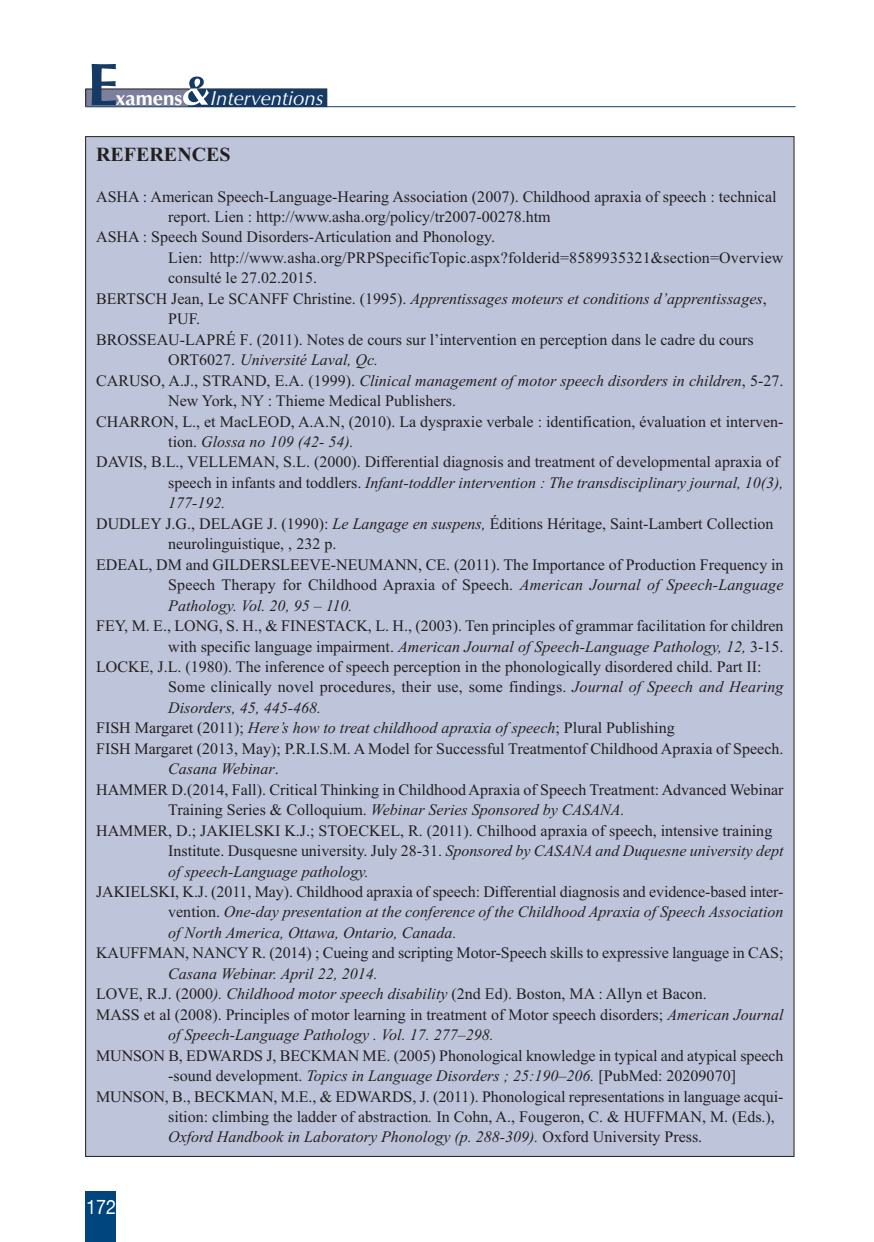
<style>
.page{position:relative;width:874px;height:1242px;background:#fff}
.page>*{position:absolute;margin:0;border:0;box-sizing:border-box;transform-origin:0 0}
.t1{font:700 60.2px "Optima";color:#153a65;scale:1.04 1}
.t2{font:italic 20.4px "Optima";color:#fff}
.t3{font:700 20.4px "Optima";color:#fff}
.t4{font:700 20px "Times New Roman";color:#231f20}
.t5{font:20px "Helvetica Neue";color:#fff;scale:.9 1}
.t6{font:16px "Times New Roman";color:#231f20}
.t7{font:italic 16px/20.4px "Times New Roman";color:#231f20;text-align:justify}
.s1{font-style:normal}
.s2{font-style:italic}
</style>
<div class="page">
<div style="left:85px;top:1191px;width:31px;height:51px;background:#01457f"></div>
<div style="left:86px;top:137px;width:707px;height:1019px;background:#bec5db"></div>
<div style="left:86px;top:89px;width:240px;height:18px;background:#7c809d"></div>
<hr style="left:86px;top:106px;width:709px;height:1px;background:#153a65">
<div style="left:188px;top:89px;width:138px;height:18px;background:#153a65"></div>
<svg style="left:183px;top:77px;width:26px;height:28px"></svg>
<h1 class="t1" style="left:87px;top:50px;width:32px">E</h1>
<p class="t3" style="left:115px;top:86px;width:68px">xamens</p>
<p class="t2" style="left:210px;top:86px;width:115px">Interventions</p>
<p class="t4" style="left:96px;top:142px;width:136px">REFERENCES</p>
<p class="t6" style="left:96px;top:187px;width:681px">ASHA : American Speech-Language-Hearing Association (2007). Childhood apraxia of speech : technical</p>
<p class="t6" style="left:168px;top:207px;width:384px">report. Lien : http://www.asha.org/policy/tr2007-00278.htm</p>
<p class="t6" style="left:96px;top:228px;width:400px">ASHA : Speech Sound Disorders-Articulation and Phonology.</p>
<p class="t6" style="left:168px;top:248px;width:616px">Lien: http://www.asha.org/PRPSpecificTopic.aspx?folderid=8589935321&amp;section=Overview</p>
<p class="t6" style="left:168px;top:268px;width:150px">consulté le 27.02.2015.</p>
<p class="t7" style="left:96px;top:288px;width:671px"><span class="s1">BERTSCH Jean, Le SCANFF Christine. (1995).</span> Apprentissages moteurs et conditions d’apprentissages<span class="s1">,</span></p>
<p class="t6" style="left:168px;top:309px;width:34px">PUF.</p>
<p class="t6" style="left:96px;top:330px;width:659px">BROSSEAU-LAPRÉ F. (2011). Notes de cours sur l’intervention en perception dans le cadre du cours</p>
<p class="t7" style="left:168px;top:349px;width:211px"><span class="s1">ORT6027.</span> Université Laval, Qc.</p>
<p class="t7" style="left:96px;top:370px;width:688px"><span class="s1">CARUSO, A.J., STRAND, E.A. (1999).</span> Clinical management of motor speech disorders in children<span class="s1">, 5-27.</span></p>
<p class="t6" style="left:168px;top:391px;width:289px">New York, NY : Thieme Medical Publishers.</p>
<p class="t6" style="left:96px;top:412px;width:688px">CHARRON, L., et MacLEOD, A.A.N, (2010). La dyspraxie verbale : identification, évaluation et interven-</p>
<p class="t7" style="left:168px;top:431px;width:187px"><span class="s1">tion.</span> Glossa no 109 (42- 54).</p>
<p class="t6" style="left:96px;top:452px;width:684px">DAVIS, B.L., VELLEMAN, S.L. (2000). Differential diagnosis and treatment of developmental apraxia of</p>
<p class="t7" style="left:168px;top:472px;width:616px"><span class="s1">speech in infants and toddlers.</span> Infant-toddler intervention : The transdisciplinary journal, 10(3),</p>
<p class="t7" style="left:168px;top:492px;width:59px">177-192.</p>
<p class="t6" style="left:96px;top:514px;width:678px">DUDLEY J.G., DELAGE J. (1990): <span class="s2">Le Langage en suspens,</span> Éditions Héritage, Saint-Lambert Collection</p>
<p class="t6" style="left:168px;top:534px;width:169px">neurolinguistique, , 232 p.</p>
<p class="t6" style="left:96px;top:555px;width:688px">EDEAL, DM and GILDERSLEEVE-NEUMANN, CE. (2011). The Importance of Production Frequency in</p>
<p class="t6" style="left:168px;top:575px;width:616px">Speech Therapy for Childhood Apraxia of Speech. <span class="s2">American Journal of Speech-Language</span></p>
<p class="t7" style="left:168px;top:595px;width:186px">Pathology. Vol. 20, 95 – 110.</p>
<p class="t6" style="left:96px;top:616px;width:688px">FEY, M. E., LONG, S. H., &amp; FINESTACK, L. H., (2003). Ten principles of grammar facilitation for children</p>
<p class="t7" style="left:168px;top:636px;width:616px"><span class="s1">with specific language impairment.</span> American Journal of Speech-Language Pathology, 12, <span class="s1">3-15.</span></p>
<p class="t6" style="left:96px;top:657px;width:666px">LOCKE, J.L. (1980). The inference of speech perception in the phonologically disordered child. Part II:</p>
<p class="t6" style="left:168px;top:677px;width:616px">Some clinically novel procedures, their use, some findings. <span class="s2">Journal of Speech and Hearing</span></p>
<p class="t7" style="left:168px;top:697px;width:154px">Disorders, 45, 445-468.</p>
<p class="t7" style="left:96px;top:717px;width:580px"><span class="s1">FISH Margaret (2011);</span> Here’s how to treat childhood apraxia of speech<span class="s1">; Plural Publishing</span></p>
<p class="t6" style="left:96px;top:739px;width:688px">FISH Margaret (2013, May); P.R.I.S.M. A Model for Successful Treatmentof Childhood Apraxia of Speech.</p>
<p class="t7" style="left:168px;top:758px;width:112px">Casana Webinar<span class="s1">.</span></p>
<p class="t6" style="left:96px;top:780px;width:688px">HAMMER D.(2014, Fall). Critical Thinking in Childhood Apraxia of Speech Treatment: Advanced Webinar</p>
<p class="t7" style="left:168px;top:799px;width:457px"><span class="s1">Training Series &amp; Colloquium.</span> Webinar Series Sponsored by CASANA.</p>
<p class="t6" style="left:96px;top:820px;width:677px">HAMMER, D.; JAKIELSKI K.J.; STOECKEL, R. (2011). Chilhood apraxia of speech, intensive training</p>
<p class="t7" style="left:168px;top:840px;width:616px"><span class="s1">Institute. Dusquesne university. July 28-31.</span> Sponsored by CASANA and Duquesne university dept</p>
<p class="t7" style="left:168px;top:861px;width:202px">of speech-Language pathology.</p>
<p class="t7" style="left:168px;top:881px;width:616px;text-indent:-72px"><span class="s1">JAKIELSKI, K.J. (2011, May). Childhood apraxia of speech: Differential diagnosis and evidence-based inter&shy;vention.</span> One-day presentation at the conference of the Childhood Apraxia of Speech Association of North America, Ottawa, Ontario, Canada.</p>
<p class="t6" style="left:96px;top:943px;width:688px">KAUFFMAN, NANCY R. (2014) ; Cueing and scripting Motor-Speech skills to expressive language in CAS;</p>
<p class="t7" style="left:168px;top:963px;width:211px">Casana Webinar. April 22, 2014.</p>
<p class="t6" style="left:96px;top:984px;width:612px">LOVE, R.J. (2000<span class="s2">). Childhood motor speech disability</span> (2nd Ed). Boston, MA : Allyn et Bacon.</p>
<p class="t6" style="left:96px;top:1005px;width:688px">MASS et al (2008). Principles of motor learning in treatment of Motor speech disorders; <span class="s2">American Journal</span></p>
<p class="t7" style="left:168px;top:1024px;width:327px">of Speech-Language Pathology . Vol. 17. 277–298.</p>
<p class="t6" style="left:96px;top:1045px;width:688px">MUNSON B, EDWARDS J, BECKMAN ME. (2005) Phonological knowledge in typical and atypical speech</p>
<p class="t7" style="left:168px;top:1065px;width:569px"><span class="s1">-sound development.</span> Topics in Language Disorders ; 25:190–206. <span class="s1">[PubMed: 20209070]</span></p>
<p class="t6" style="left:96px;top:1086px;width:688px">MUNSON, B., BECKMAN, M.E., &amp; EDWARDS, J. (2011). Phonological representations in language acqui-</p>
<p class="t6" style="left:168px;top:1107px;width:608px">sition: climbing the ladder of abstraction<span class="s2">.</span> In Cohn, A., Fougeron, C. &amp; HUFFMAN, M. (Eds.),</p>
<p class="t7" style="left:168px;top:1126px;width:535px">Oxford Handbook in Laboratory Phonology (p. 288-309). <span class="s1">Oxford University Press.</span></p>
<p class="t5" style="left:86px;top:1194px;width:35px">172</p>
</div>
